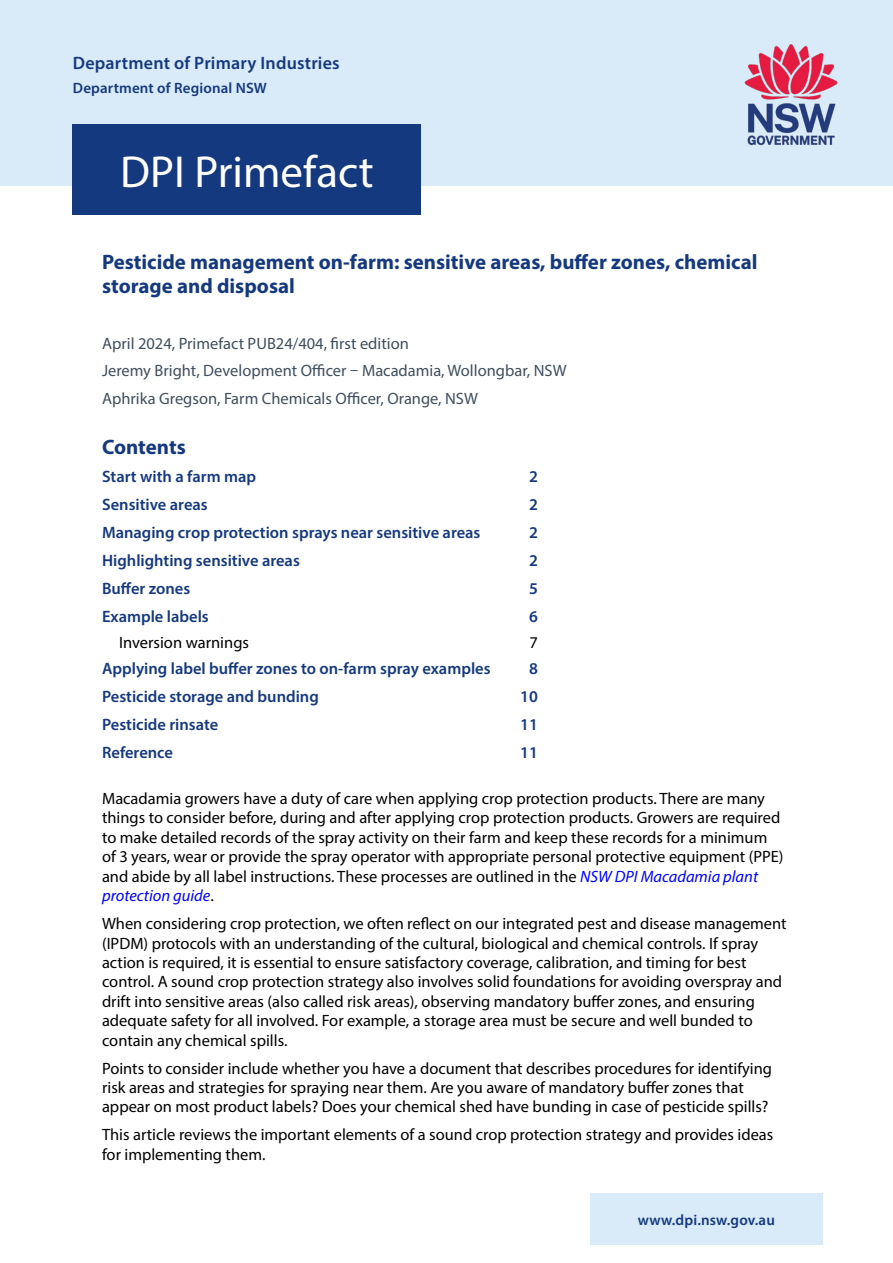
<style>
.page{position:relative;width:893px;height:1263px;background:#fff}
.page>*{position:absolute;margin:0;border:0;box-sizing:border-box;transform-origin:0 0}
.t1{font:45px "Myriad Pro";color:#fff}
.Heading_1_not_in_TOC{font:700 20.85px/23.9px "Myriad Pro";color:#15397f}
.Heading_1{font:700 20.85px "Myriad Pro";letter-spacing:-.005em;color:#15397f}
.Department_top_line{font:600 18px "Myriad Pro";letter-spacing:.01em;color:#15397f}
.Text{font:16.5px/19.5px "Myriad Pro";color:#000}
.t2{font:600 16.5px "Myriad Pro";color:#15397f}
.Author{font:16.5px "Myriad Pro";color:#3f4f5e}
.Department_bottom_line{font:600 15px "Myriad Pro";letter-spacing:.01em;color:#15397f}
.t3{font:13.5px "Myriad Pro";letter-spacing:.01em;color:#15397f}
.s1{font-style:italic;color:#00f}
</style>
<div class="page">
<div style="left:0;top:0;width:893px;height:186px;background:#d9ebf9"></div>
<div style="left:73px;top:125px;width:348px;height:90px;background:#15397f"></div>
<img style="left:745px;top:44px;width:93px;height:101px">
<div style="left:590px;top:1193px;width:233px;height:52px;background:#d9ebf9"></div>
<p class="t2" style="left:73px;top:52px;width:245px">Department of Primary Industries</p>
<p class="t3" style="left:73px;top:75px;width:170px">Department of Regional NSW</p>
<p class="Department_top_line" style="left:73px;top:52px;width:268px">Department of Primary Industries</p>
<p class="Department_bottom_line" style="left:73px;top:78px;width:196px">Department of Regional NSW</p>
<p class="t1" style="left:120px;top:144px;width:255px">DPI Primefact</p>
<p class="Heading_1_not_in_TOC" style="left:102px;top:249px;width:657px">Pesticide management on-farm: sensitive areas, buffer zones, chemical storage and disposal</p>
<p class="Author" style="left:102px;top:333px;width:308px">April 2024, Primefact PUB24/404, first edition</p>
<p class="Author" style="left:102px;top:361px;width:466px">Jeremy Bright, Development Officer – Macadamia, Wollongbar, NSW</p>
<p class="Author" style="left:102px;top:389px;width:377px">Aphrika Gregson, Farm Chemicals Officer, Orange, NSW</p>
<p class="Heading_1" style="left:102px;top:433px;width:85px">Contents</p>
<p class="t2" style="left:102px;top:466px;width:156px">Start with a farm map</p>
<p class="t2" style="left:529px;top:466px;width:10px">2</p>
<p class="t2" style="left:102px;top:494px;width:107px">Sensitive areas</p>
<p class="t2" style="left:529px;top:494px;width:10px">2</p>
<p class="t2" style="left:102px;top:522px;width:380px">Managing crop protection sprays near sensitive areas</p>
<p class="t2" style="left:529px;top:522px;width:10px">2</p>
<p class="t2" style="left:102px;top:550px;width:199px">Highlighting sensitive areas</p>
<p class="t2" style="left:529px;top:550px;width:10px">2</p>
<p class="t2" style="left:102px;top:578px;width:90px">Buffer zones</p>
<p class="t2" style="left:529px;top:578px;width:10px">5</p>
<p class="t2" style="left:102px;top:606px;width:108px">Example labels</p>
<p class="t2" style="left:529px;top:606px;width:10px">6</p>
<p class="Text" style="left:119px;top:632px;width:132px">Inversion warnings</p>
<p class="Text" style="left:529px;top:632px;width:10px">7</p>
<p class="t2" style="left:102px;top:657px;width:390px">Applying label buffer zones to on-farm spray examples</p>
<p class="t2" style="left:529px;top:657px;width:10px">8</p>
<p class="t2" style="left:102px;top:685px;width:218px">Pesticide storage and bunding</p>
<p class="t2" style="left:520px;top:685px;width:19px">10</p>
<p class="t2" style="left:102px;top:713px;width:118px">Pesticide rinsate</p>
<p class="t2" style="left:520px;top:713px;width:19px">11</p>
<p class="t2" style="left:102px;top:741px;width:72px">Reference</p>
<p class="t2" style="left:520px;top:741px;width:19px">11</p>
<p class="Text" style="left:102px;top:788px;width:683px">Macadamia growers have a duty of care when applying crop protection products. There are many things to consider before, during and after applying crop protection products. Growers are required to make detailed records of the spray activity on their farm and keep these records for a minimum of 3 years, wear or provide the spray operator with appropriate personal protective equipment (PPE) and abide by all label instructions. These processes are outlined in the <span class="s1">NSW DPI Macadamia plant protection guide</span>.</p>
<p class="Text" style="left:102px;top:913px;width:686px">When considering crop protection, we often reflect on our integrated pest and disease management (IPDM) protocols with an understanding of the cultural, biological and chemical controls. If spray action is required, it is essential to ensure satisfactory coverage, calibration, and timing for best control. A sound crop protection strategy also involves solid foundations for avoiding overspray and drift into sensitive areas (also called risk areas), observing mandatory buffer zones, and ensuring adequate safety for all involved. For example, a storage area must be secure and well bunded to contain any chemical spills.</p>
<p class="Text" style="left:102px;top:1058px;width:671px">Points to consider include whether you have a document that describes procedures for identifying risk areas and strategies for spraying near them. Are you aware of mandatory buffer zones that appear on most product labels? Does your chemical shed have bunding in case of pesticide spills?</p>
<p class="Text" style="left:102px;top:1125px;width:673px">This article reviews the important elements of a sound crop protection strategy and provides ideas for implementing them.</p>
<p class="Department_bottom_line" style="left:638px;top:1210px;width:139px">www.dpi.nsw.gov.au</p>
</div>
